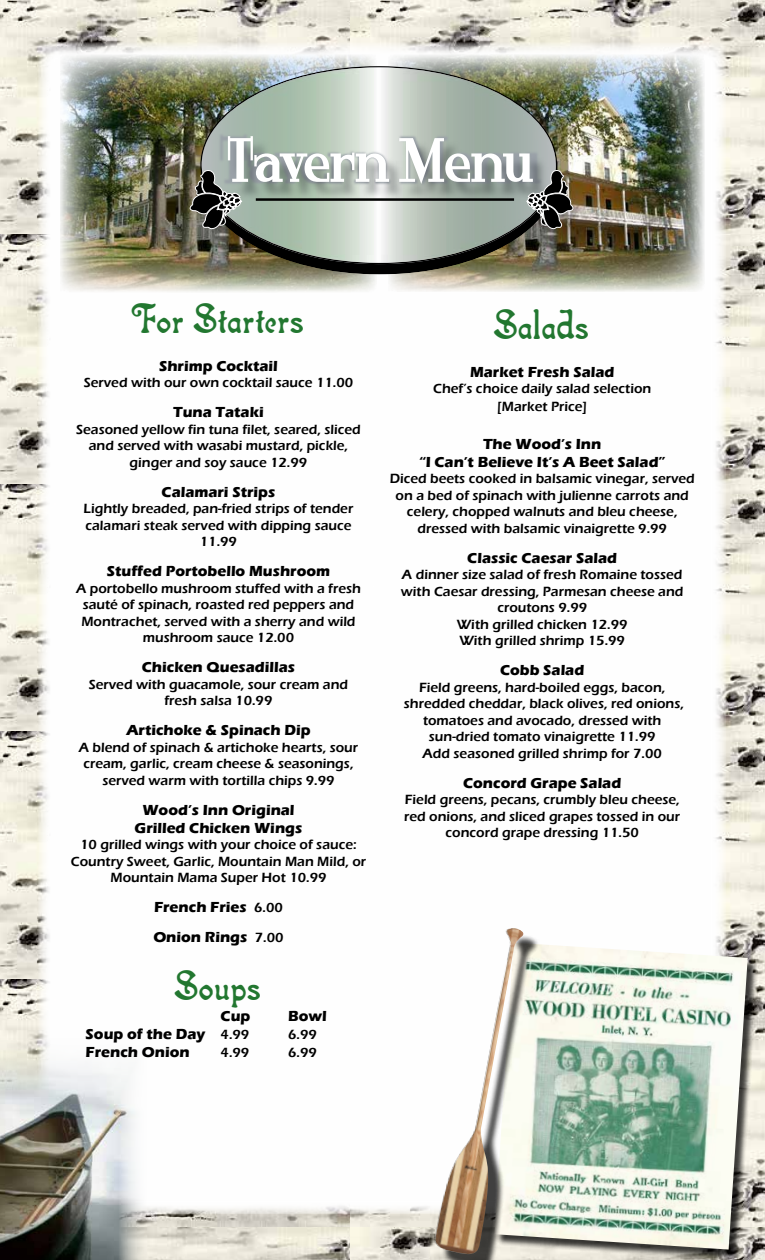
<style>
.page{position:relative;width:765px;height:1260px;background:#fff}
.page>*{position:absolute;margin:0;border:0;box-sizing:border-box;transform-origin:0 0}
.t1{font:37.5px "Isla Bella";color:#227730}
.t2{font:700 15px/18px "Eras ITC";color:#000;text-align:center}
.t3{font:600 13.75px/16.5px "Eras ITC";color:#000;text-align:center}
.s1{font-weight:600;font-size:13.75px}
</style>
<div class="page">
<img style="left:149px;top:1227px;width:201px;height:33px">
<img style="left:350px;top:1227px;width:415px;height:33px">
<img style="left:0;top:979px;width:350px;height:248px">
<img style="left:350px;top:979px;width:415px;height:248px">
<img style="left:0;top:730px;width:38px;height:249px">
<img style="left:726px;top:730px;width:39px;height:249px">
<img style="left:0;top:483px;width:38px;height:247px">
<img style="left:726px;top:483px;width:39px;height:247px">
<img style="left:0;top:234px;width:38px;height:249px">
<img style="left:726px;top:234px;width:39px;height:249px">
<img style="left:0;top:0;width:350px;height:234px">
<img style="left:350px;top:0;width:415px;height:234px">
<div style="left:38px;top:42px;width:688px;height:1172px;background:#fff"></div>
<img style="left:60px;top:55px;width:317px;height:237px">
<img style="left:388px;top:54px;width:317px;height:238px">
<img style="left:173px;top:88px;width:415px;height:145px">
<img style="left:190px;top:67px;width:383px;height:207px">
<hr style="left:256px;top:198px;width:136px;height:3px;background:#000">
<div style="left:496px;top:944px;width:263px;height:316px;background:#000;opacity:.75"></div>
<img style="left:540px;top:943px;width:208px;height:307px">
<div style="left:441px;top:935px;width:99px;height:325px;background:#000;opacity:.75"></div>
<img style="left:433px;top:928px;width:91px;height:326px">
<img style="left:0;top:1033px;width:149px;height:227px">
<h1 class="t1" style="left:132px;top:303px;width:175px">For Starters</h1>
<p class="t2" style="left:159px;top:357px;width:120px">Shrimp Cocktail</p>
<p class="t3" style="left:84px;top:374px;width:271px">Served with our own cocktail sauce 11.00</p>
<p class="t2" style="left:173px;top:403px;width:92px">Tuna Tataki</p>
<p class="t3" style="left:76px;top:421px;width:286px">Seasoned yellow fin tuna filet, seared, sliced and served with wasabi mustard, pickle, ginger and soy sauce 12.99</p>
<p class="t2" style="left:162px;top:483px;width:115px">Calamari Strips</p>
<p class="t3" style="left:84px;top:500px;width:271px">Lightly breaded, pan-fried strips of tender calamari steak served with dipping sauce<br>11.99</p>
<p class="t2" style="left:107px;top:562px;width:225px">Stuffed Portobello Mushroom</p>
<p class="t3" style="left:76px;top:580px;width:286px">A portobello mushroom stuffed with a fresh sauté of spinach, roasted red peppers and Montrachet, served with a sherry and wild mushroom sauce 12.00</p>
<p class="t2" style="left:142px;top:658px;width:155px">Chicken Quesadillas</p>
<p class="t3" style="left:89px;top:676px;width:261px">Served with guacamole, sour cream and fresh salsa 10.99</p>
<p class="t2" style="left:126px;top:721px;width:186px">Artichoke &amp; Spinach Dip</p>
<p class="t3" style="left:79px;top:739px;width:281px">A blend of spinach &amp; artichoke hearts, sour cream, garlic, cream cheese &amp; seasonings, served warm with tortilla chips 9.99</p>
<p class="t2" style="left:135px;top:801px;width:169px">Wood’s Inn Original<br>Grilled Chicken Wings</p>
<p class="t3" style="left:71px;top:836px;width:297px">10 grilled wings with your choice of sauce:<br>Country Sweet, Garlic, Mountain Man Mild, or<br>Mountain Mama Super Hot 10.99</p>
<p class="t2" style="left:153px;top:892px;width:132px;line-height:30px;text-align:left">French Fries <span class="s1">6.00<br></span>Onion Rings <span class="s1">7.00</span></p>
<h1 class="t1" style="left:175px;top:969px;width:89px">Soups</h1>
<p class="t2" style="left:221px;top:1007px;width:31px">Cup</p>
<p class="t2" style="left:288px;top:1007px;width:40px">Bowl</p>
<p class="t2" style="left:86px;top:1025px;width:165px">Soup of the Day <span class="s1">4.99</span></p>
<p class="t3" style="left:288px;top:1026px;width:30px">6.99</p>
<p class="t2" style="left:86px;top:1043px;width:106px">French Onion</p>
<p class="t3" style="left:221px;top:1044px;width:30px">4.99</p>
<p class="t3" style="left:288px;top:1044px;width:30px">6.99</p>
<h1 class="t1" style="left:494px;top:309px;width:98px">Salads</h1>
<p class="t2" style="left:470px;top:363px;width:146px">Market Fresh Salad</p>
<p class="t3" style="left:433px;top:380px;width:220px;line-height:18px">Chef’s choice daily salad selection [Market Price]</p>
<p class="t2" style="left:419px;top:435px;width:248px">The Wood’s Inn<br>“I Can’t Believe It’s A Beet Salad”</p>
<p class="t3" style="left:390px;top:470px;width:307px">Diced beets cooked in balsamic vinegar, served on a bed of spinach with julienne carrots and celery, chopped walnuts and bleu cheese, dressed with balsamic vinaigrette 9.99</p>
<p class="t2" style="left:467px;top:549px;width:151px">Classic Caesar Salad</p>
<p class="t3" style="left:401px;top:566px;width:284px">A dinner size salad of fresh Romaine tossed with Caesar dressing, Parmesan cheese and croutons 9.99<br>With grilled chicken 12.99<br>With grilled shrimp 15.99</p>
<p class="t2" style="left:500px;top:661px;width:86px">Cobb Salad</p>
<p class="t3" style="left:404px;top:679px;width:282px">Field greens, hard-boiled eggs, bacon, shredded cheddar, black olives, red onions, tomatoes and avocado, dressed with sun-dried tomato vinaigrette 11.99<br>Add seasoned grilled shrimp for 7.00</p>
<p class="t2" style="left:463px;top:774px;width:160px">Concord Grape Salad</p>
<p class="t3" style="left:404px;top:791px;width:278px">Field greens, pecans, crumbly bleu cheese, red onions, and sliced grapes tossed in our concord grape dressing 11.50</p>
</div>
